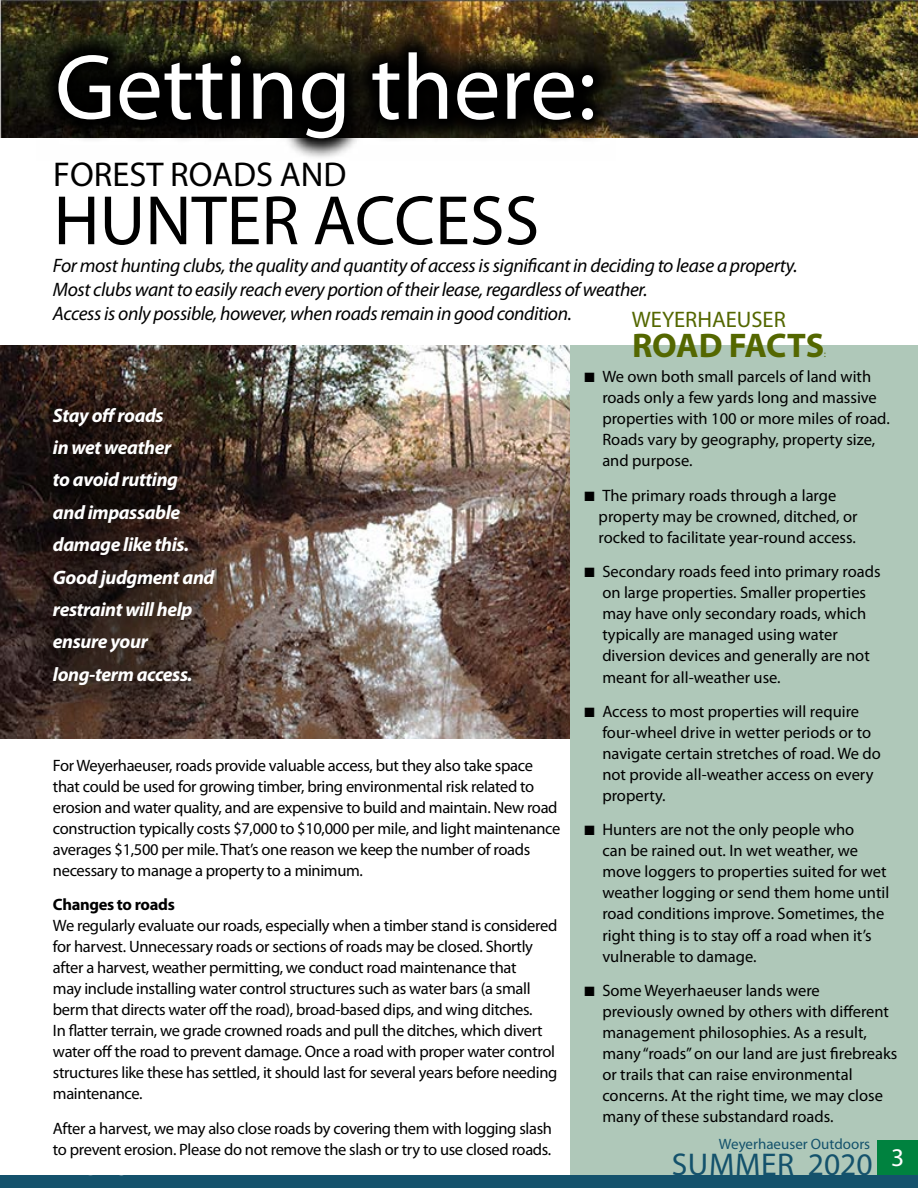
<style>
.page{position:relative;width:918px;height:1188px;background:#fff}
.page>*{position:absolute;margin:0;border:0;box-sizing:border-box;transform-origin:0 0}
.t1{font:93.6px "Myriad Pro";color:#fff}
.t2{font:70.5px "Myriad Pro";color:#000}
.t3{font:34.5px "Myriad Pro";color:#000}
.t4{font:700 34.35px "Myriad Pro";letter-spacing:-.01em;color:#546700}
.t5{font:31.5px "Myriad Pro";letter-spacing:.02em;color:#14526c}
.t6{font:25.5px "Myriad Pro";color:#fff}
.t7{font:22.5px "Myriad Pro";color:#546700}
.t8{font:italic 19.5px/24px "Myriad Pro";letter-spacing:-.02em;color:#000}
.t9{font:italic 700 19.5px/32.4px "Myriad Pro";letter-spacing:-.02em;color:#fff}
.t10{font:16.5px/21px "Myriad Pro";letter-spacing:-.01em;color:#000}
.t11{font:700 16.5px "Myriad Pro";letter-spacing:-.02em;color:#000}
.t12{font:15px "Myriad Pro";color:#14526c}
.t13{font:10.8px "Minion Pro";color:#546700}
</style>
<div class="page">
<img style="left:0;top:346px;width:570px;height:393px">
<div style="left:570px;top:346px;width:348px;height:842px;background:#afc8b9"></div>
<div style="left:878px;top:1140px;width:40px;height:37px;background:#00823f"></div>
<img style="left:0;top:0;width:918px;height:137px">
<div style="left:0;top:1175px;width:918px;height:13px;background:#14526c"></div>
<svg style="left:36px;top:30px;width:580px;height:128px;background:#38362d"></svg>
<div style="left:16px;top:371px;width:235px;height:350px;background:#000;opacity:.86"></div>
<h1 class="t1" style="left:55px;top:30px;width:543px">Getting there:</h1>
<h3 class="t3" style="left:53px;top:153px;width:295px">FOREST ROADS AND</h3>
<h2 class="t2" style="left:54px;top:177px;width:487px">HUNTER ACCESS</h2>
<p class="t8" style="left:53px;top:253px;width:746px">For most hunting clubs, the quality and quantity of access is significant in deciding to lease a property.<br>Most clubs want to easily reach every portion of their lease, regardless of weather.<br>Access is only possible, however, when roads remain in good condition.</p>
<h3 class="t7" style="left:632px;top:306px;width:155px">WEYERHAEUSER</h3>
<h3 class="t4" style="left:632px;top:323px;width:194px">ROAD FACTS</h3>
<p class="t13" style="left:824px;top:347px;width:4px">:</p>
<p class="t9" style="left:53px;top:398px;width:163px">Stay off roads<br>in wet weather<br>to avoid rutting and impassable damage like this.<br>Good judgment and restraint will help ensure your long-term access.</p>
<p class="t10" style="left:53px;top:754px;width:509px">For Weyerhaeuser, roads provide valuable access, but they also take space that could be used for growing timber, bring environmental risk related to erosion and water quality, and are expensive to build and maintain. New road construction typically costs $7,000 to $10,000 per mile, and light maintenance averages $1,500 per mile. That’s one reason we keep the number of roads necessary to manage a property to a minimum.</p>
<p class="t11" style="left:53px;top:894px;width:123px">Changes to roads</p>
<p class="t10" style="left:53px;top:915px;width:506px">We regularly evaluate our roads, especially when a timber stand is considered for harvest. Unnecessary roads or sections of roads may be closed. Shortly after a harvest, weather permitting, we conduct road maintenance that<br>may include installing water control structures such as water bars (a small berm that directs water off the road), broad-based dips, and wing ditches.<br>In flatter terrain, we grade crowned roads and pull the ditches, which divert water off the road to prevent damage. Once a road with proper water control structures like these has settled, it should last for several years before needing maintenance.</p>
<p class="t10" style="left:53px;top:1117px;width:501px">After a harvest, we may also close roads by covering them with logging slash to prevent erosion. Please do not remove the slash or try to use closed roads.</p>
<p class="t10" style="left:602px;top:366px;width:289px;text-indent:-18px">■ We own both small parcels of land with roads only a few yards long and massive properties with 100 or more miles of road.<br>Roads vary by geography, property size, and purpose.</p>
<p class="t10" style="left:599px;top:485px;width:261px;text-indent:-14px">■ The primary roads through a large property may be crowned, ditched, or rocked to facilitate year-round access.</p>
<p class="t10" style="left:602px;top:561px;width:280px;text-indent:-18px">■ Secondary roads feed into primary roads on large properties. Smaller properties may have only secondary roads, which typically are managed using water diversion devices and generally are not meant for all-weather use.</p>
<p class="t10" style="left:602px;top:701px;width:280px;text-indent:-18px">■ Access to most properties will require four-wheel drive in wetter periods or to navigate certain stretches of road. We do not provide all-weather access on every property.</p>
<p class="t10" style="left:602px;top:819px;width:288px;text-indent:-18px">■ Hunters are not the only people who<br>can be rained out. In wet weather, we move loggers to properties suited for wet weather logging or send them home until road conditions improve. Sometimes, the right thing is to stay off a road when it’s vulnerable to damage.</p>
<p class="t10" style="left:602px;top:980px;width:297px;text-indent:-18px">■ Some Weyerhaeuser lands were<br>previously owned by others with different management philosophies. As a result, many “roads” on our land are just firebreaks or trails that can raise environmental concerns. At the right time, we may close many of these substandard roads.</p>
<p class="t12" style="left:719px;top:1135px;width:153px">Weyerhaeuser Outdoors</p>
<h3 class="t5" style="left:672px;top:1145px;width:202px">SUMMER 2020</h3>
<h3 class="t6" style="left:891px;top:1141px;width:15px">3</h3>
</div>
